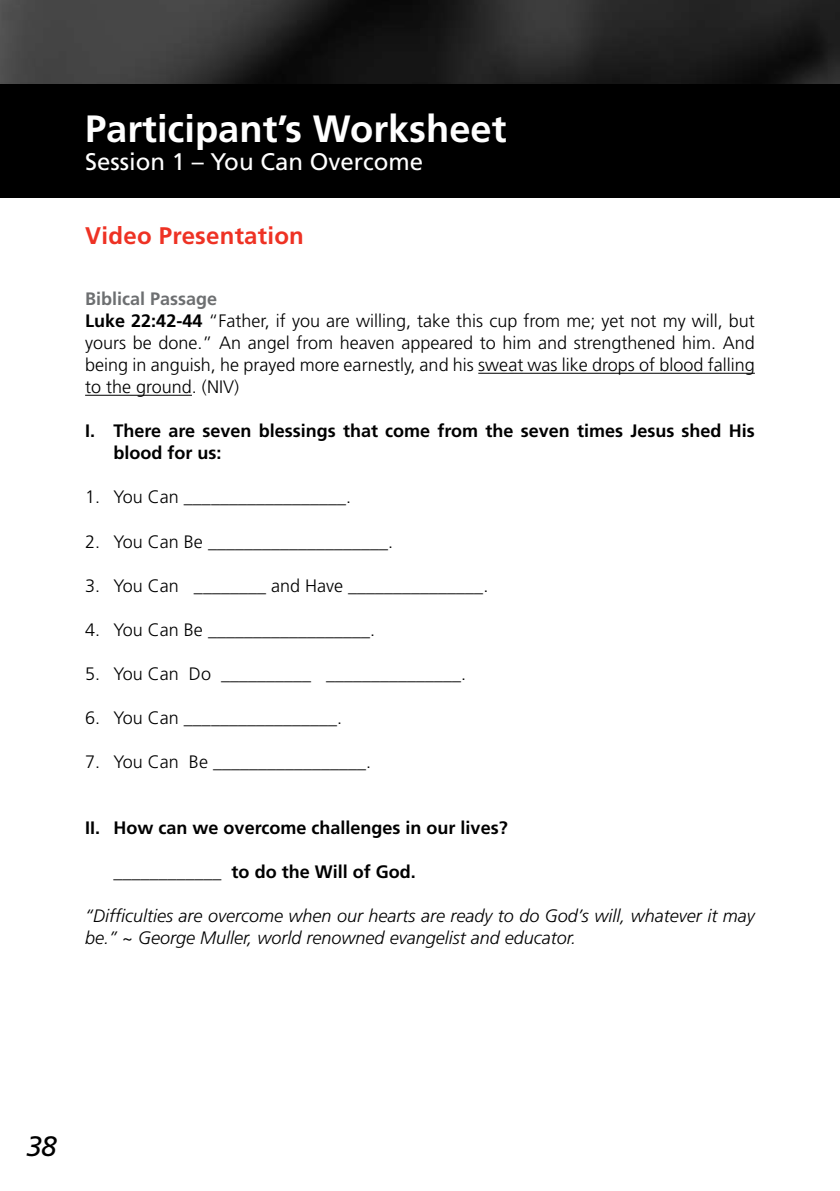
<style>
.page{position:relative;width:840px;height:1191px;background:#fff}
.page>*{position:absolute;margin:0;border:0;box-sizing:border-box;transform-origin:0 0}
.t1{font:700 38px "Frutiger";color:#fff}
.t2{font:italic 28px "Frutiger";color:#000}
.t3{font:24px "Frutiger";color:#fff}
.t4{font:700 24px "Frutiger";letter-spacing:.01em;color:#ee3224}
.t5{font:300 18px/22px "Frutiger";color:#000}
.t6{font:700 18px/22px "Frutiger";color:#000}
.t7{font:italic 300 18px/22px "Frutiger";color:#000}
.s1{font-weight:700;color:#6d6f71}
.s2{font-weight:700}
.s3{font-weight:300}
</style>
<div class="page">
<img style="left:0;top:0;width:839px;height:84px">
<div style="left:0;top:84px;width:839px;height:114px;background:#000"></div>
<hr style="left:478px;top:373px;width:276px;height:1px;background:#000">
<hr style="left:85px;top:395px;width:107px;height:1px;background:#000">
<h1 class="t1" style="left:85px;top:106px;width:422px">Participant’s Worksheet</h1>
<h3 class="t3" style="left:85px;top:147px;width:339px">Session 1 – You Can Overcome</h3>
<h3 class="t4" style="left:85px;top:222px;width:220px">Video Presentation</h3>
<p class="t5" style="left:85px;top:288px;width:671px"><span class="s1">Biblical Passage<br></span><span class="s2">Luke 22:42-44</span> “Father, if you are willing, take this cup from me; yet not my will, but yours be done.” An angel from heaven appeared to him and strengthened him. And being in anguish, he prayed more earnestly, and his sweat was like drops of blood falling to the ground. (NIV)</p>
<p class="t6" style="left:113px;top:420px;width:642px;text-indent:-28px">I. There are seven blessings that come from the seven times Jesus shed His blood for us:</p>
<p class="t5" style="left:85px;top:486px;width:267px">1. You Can __________________.</p>
<p class="t5" style="left:85px;top:530px;width:309px">2. You Can Be ____________________.</p>
<p class="t5" style="left:85px;top:574px;width:404px">3. You Can ________ and Have _______________.</p>
<p class="t5" style="left:85px;top:618px;width:291px">4. You Can Be __________________.</p>
<p class="t5" style="left:85px;top:662px;width:382px">5. You Can Do __________ _______________.</p>
<p class="t5" style="left:85px;top:706px;width:258px">6. You Can _________________.</p>
<p class="t5" style="left:85px;top:750px;width:287px">7. You Can Be _________________.</p>
<p class="t6" style="left:85px;top:816px;width:424px">II. How can we overcome challenges in our lives?</p>
<p class="t6" style="left:113px;top:860px;width:304px"><span class="s3">____________</span> to do the Will of God.</p>
<p class="t7" style="left:85px;top:904px;width:670px">“Difficulties are overcome when our hearts are ready to do God’s will, whatever it may be.” ~ George Muller, world renowned evangelist and educator.</p>
<h2 class="t2" style="left:26px;top:1130px;width:32px">38</h2>
</div>
